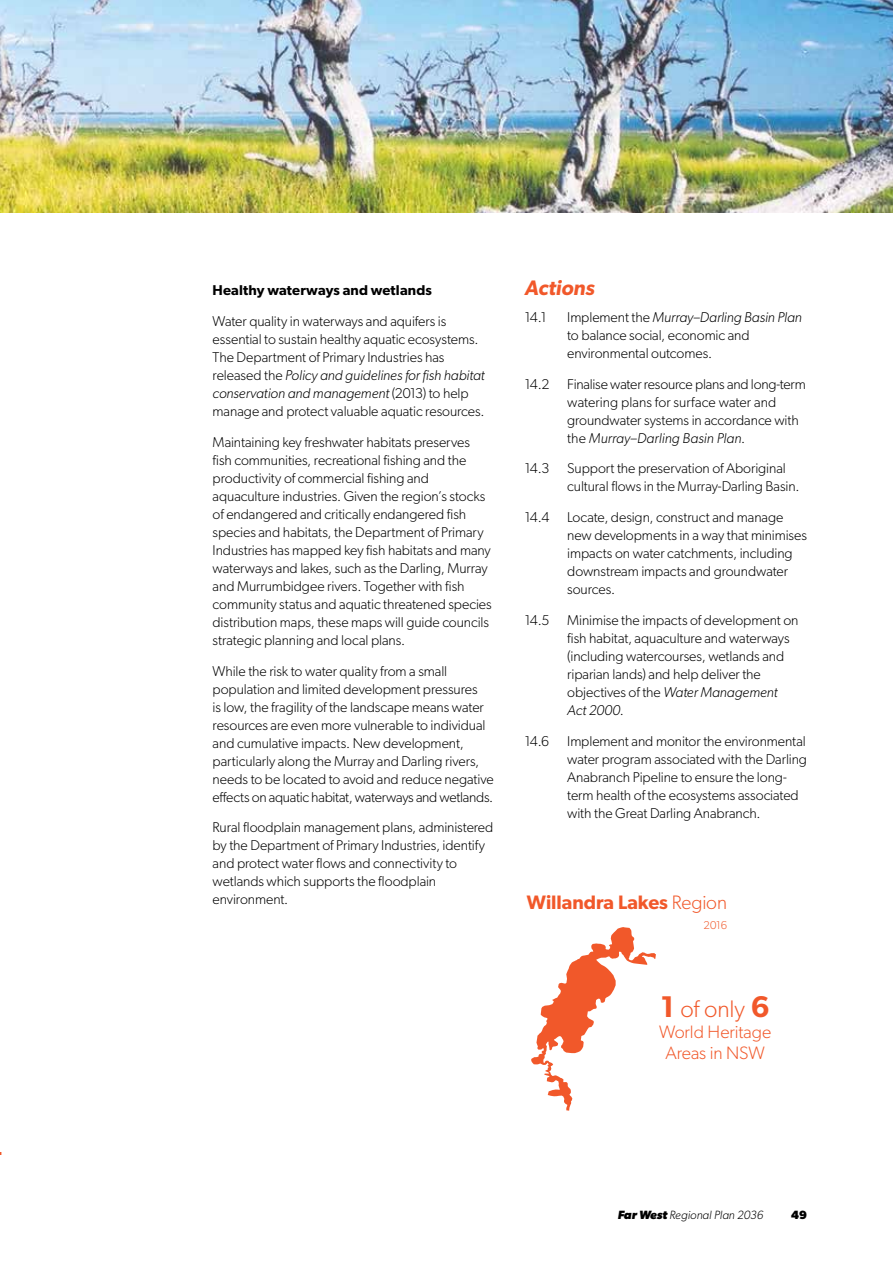
<style>
.page{position:relative;width:893px;height:1263px;background:#fff}
.page>*{position:absolute;margin:0;border:0;box-sizing:border-box;transform-origin:0 0}
.t1{font:300 24px "Gibson";letter-spacing:-.01em;color:#f1582a}
.t2{font:italic 600 21px "Gibson";color:#f1582a}
.t3{font:600 19.5px "Gibson";color:#f1582a}
.t4{font:300 18px/21px "Gibson";letter-spacing:-.005em;color:#f1582a;text-align:center}
.t5{font:300 14.25px/18px "Gibson";letter-spacing:-.005em;color:#000}
.t6{font:600 14.25px "Gibson";letter-spacing:.01em;color:#000}
.t7{font:italic 300 12px "Gibson";color:#000}
.t8{font:700 12px "Gibson";color:#000}
.t9{font:300 11.4px "Gibson";color:#f1582a}
.s1{font-style:italic}
.s2{font-weight:300}
.s3{font-weight:600;font-size:30px}
.s4{font-weight:700}
</style>
<div class="page">
<svg style="left:531px;top:927px;width:125px;height:184px"></svg>
<img style="left:1px;top:0;width:892px;height:213px">
<img style="left:0;top:0;width:1px;height:213px">
<p class="t6" style="left:213px;top:282px;width:221px">Healthy waterways and wetlands</p>
<p class="t5" style="left:213px;top:312px;width:274px">Water quality in waterways and aquifers is essential to sustain healthy aquatic ecosystems.<br>The Department of Primary Industries has released the <span class="s1">Policy and guidelines for fish habitat conservation and management</span> (2013) to help manage and protect valuable aquatic resources.</p>
<p class="t5" style="left:213px;top:433px;width:281px">Maintaining key freshwater habitats preserves fish communities, recreational fishing and the productivity of commercial fishing and aquaculture industries. Given the region’s stocks of endangered and critically endangered fish species and habitats, the Department of Primary Industries has mapped key fish habitats and many waterways and lakes, such as the Darling, Murray and Murrumbidgee rivers. Together with fish community status and aquatic threatened species distribution maps, these maps will guide councils strategic planning and local plans.</p>
<p class="t5" style="left:213px;top:661px;width:283px">While the risk to water quality from a small population and limited development pressures<br>is low, the fragility of the landscape means water resources are even more vulnerable to individual and cumulative impacts. New development, particularly along the Murray and Darling rivers, needs to be located to avoid and reduce negative effects on aquatic habitat, waterways and wetlands.</p>
<p class="t5" style="left:213px;top:818px;width:282px">Rural floodplain management plans, administered by the Department of Primary Industries, identify and protect water flows and connectivity to wetlands which supports the floodplain environment.</p>
<h2 class="t2" style="left:525px;top:276px;width:71px">Actions</h2>
<p class="t5" style="left:525px;top:308px;width:23px">14.1</p>
<p class="t5" style="left:567px;top:308px;width:236px">Implement the <span class="s1">Murray–Darling Basin Plan </span>to balance social, economic and environmental outcomes.</p>
<p class="t5" style="left:525px;top:374px;width:26px">14.2</p>
<p class="t5" style="left:567px;top:374px;width:240px">Finalise water resource plans and long-term watering plans for surface water and groundwater systems in accordance with the <span class="s1">Murray–Darling Basin Plan</span>.</p>
<p class="t5" style="left:567px;top:459px;width:234px;text-indent:-43px">14.3 Support the preservation of Aboriginal cultural flows in the Murray-Darling Basin.</p>
<p class="t5" style="left:525px;top:508px;width:26px">14.4</p>
<p class="t5" style="left:567px;top:508px;width:241px">Locate, design, construct and manage new developments in a way that minimises impacts on water catchments, including downstream impacts and groundwater sources.</p>
<p class="t5" style="left:567px;top:611px;width:233px;text-indent:-43px">14.5 Minimise the impacts of development on fish habitat, aquaculture and waterways (including watercourses, wetlands and riparian lands) and help deliver the objectives of the <span class="s1">Water Management Act 2000</span>.</p>
<p class="t5" style="left:525px;top:731px;width:26px">14.6</p>
<p class="t5" style="left:567px;top:731px;width:241px">Implement and monitor the environmental water program associated with the Darling Anabranch Pipeline to ensure the long&shy;term health of the ecosystems associated with the Great Darling Anabranch.</p>
<h3 class="t3" style="left:527px;top:891px;width:202px">Willandra Lakes <span class="s2">Region</span></h3>
<p class="t9" style="left:704px;top:918px;width:25px">2016</p>
<h1 class="t1" style="left:661px;top:994px;width:110px"><span class="s3">1</span> of only <span class="s3">6</span></h1>
<p class="t4" style="left:659px;top:1021px;width:114px">World Heritage<br>Areas in NSW</p>
<p class="t7" style="left:618px;top:1208px;width:147px"><span class="s4">Far West</span> Regional Plan 2036</p>
<p class="t8" style="left:791px;top:1208px;width:17px">49</p>
</div>
